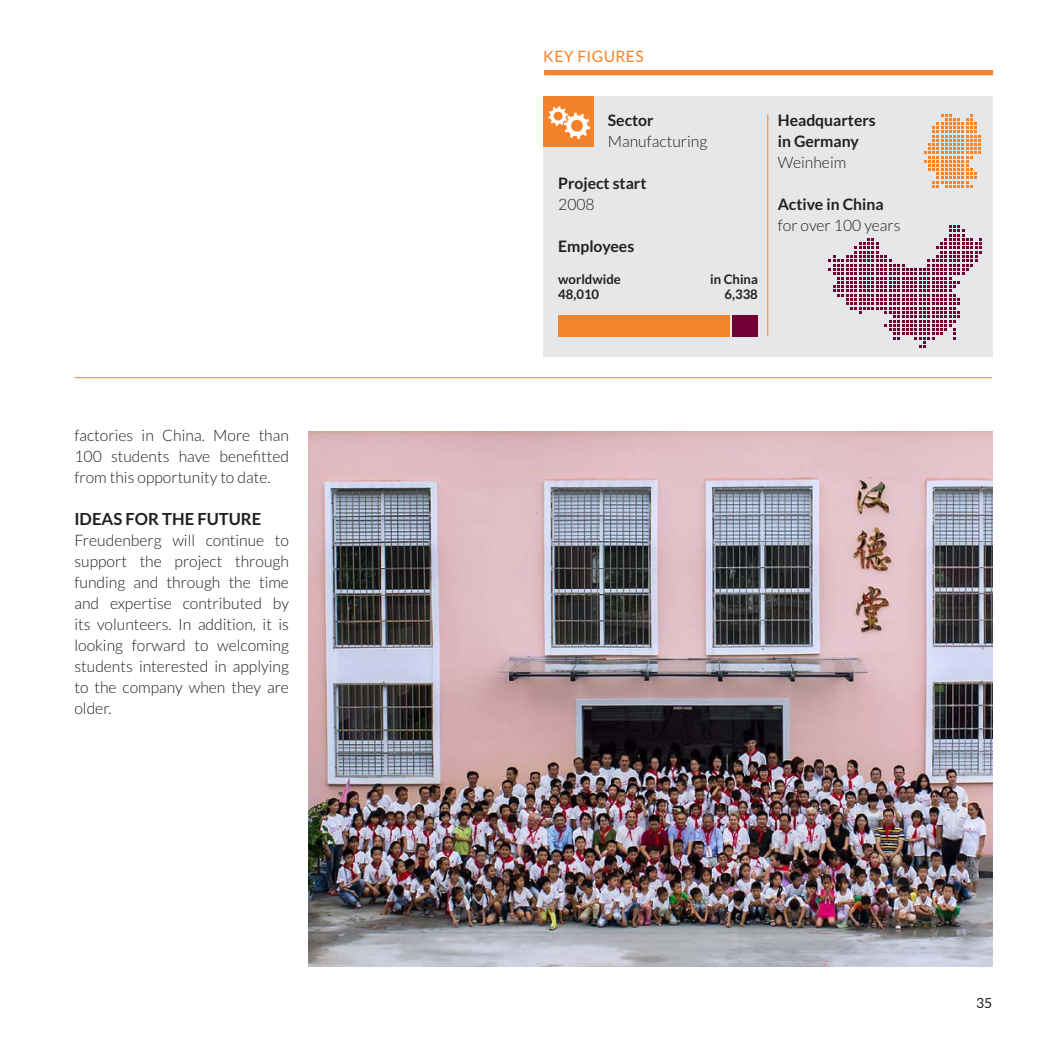
<style>
.page{position:relative;width:1042px;height:1042px;background:#fff}
.page>*{position:absolute;margin:0;border:0;box-sizing:border-box;transform-origin:0 0}
.t1{font:700 16.62px "Lato";color:#231f20}
.t2{font:300 15.75px/21px "Lato";color:#231f20;text-align:justify}
.t3{font:700 15.75px/21px "Lato";color:#231f20}
.t4{font:15.75px "Lato";letter-spacing:.02em;color:#f4822b}
.t5{font:14px "Lato";color:#231f20}
.t6{font:700 13.12px/15.8px "Lato";color:#231f20}
</style>
<div class="page">
<hr style="left:74px;top:377px;width:918px;height:1px;background:#f4822b">
<div style="left:544px;top:70px;width:449px;height:5px;background:#f4822b"></div>
<div style="left:543px;top:97px;width:449px;height:260px;background:#e6e7e9"></div>
<div style="left:558px;top:315px;width:172px;height:21px;background:#f5842a"></div>
<div style="left:732px;top:315px;width:26px;height:21px;background:#720034"></div>
<div style="left:543px;top:97px;width:50px;height:50px;background:#f4822b"></div>
<hr style="left:767px;top:114px;width:1px;height:222px;background:#f4822b">
<svg style="left:924px;top:114px;width:57px;height:73px"></svg>
<svg style="left:828px;top:225px;width:153px;height:123px"></svg>
<svg style="left:548px;top:106px;width:42px;height:33px"></svg>
<img style="left:309px;top:432px;width:683px;height:534px">
<p class="t2" style="left:74px;top:425px;width:216px">factories in China. More than 100 students have benefitted from this opportunity to date.</p>
<p class="t1" style="left:74px;top:509px;width:188px">IDEAS FOR THE FUTURE</p>
<p class="t2" style="left:74px;top:530px;width:216px">Freudenberg will continue to support the project through funding and through the time and expertise contributed by its volunteers. In addition, it is looking forward to welcoming students interested in applying to the company when they are older.</p>
<p class="t4" style="left:543px;top:48px;width:102px">KEY FIGURES</p>
<p class="t3" style="left:608px;top:110px;width:47px">Sector</p>
<p class="t2" style="left:608px;top:131px;width:101px">Manufacturing</p>
<p class="t3" style="left:558px;top:173px;width:90px">Project start</p>
<p class="t2" style="left:558px;top:194px;width:38px">2008</p>
<p class="t3" style="left:558px;top:236px;width:77px">Employees</p>
<p class="t6" style="left:558px;top:271px;width:64px">worldwide<br>48,010</p>
<p class="t6" style="left:710px;top:271px;width:49px;text-align:right">in China<br>6,338</p>
<p class="t3" style="left:778px;top:110px;width:99px">Headquarters in Germany</p>
<p class="t2" style="left:778px;top:152px;width:70px">Weinheim</p>
<p class="t3" style="left:778px;top:194px;width:107px">Active in China</p>
<p class="t2" style="left:778px;top:215px;width:124px">for over 100 years</p>
<p class="t5" style="left:976px;top:995px;width:18px">35</p>
</div>
